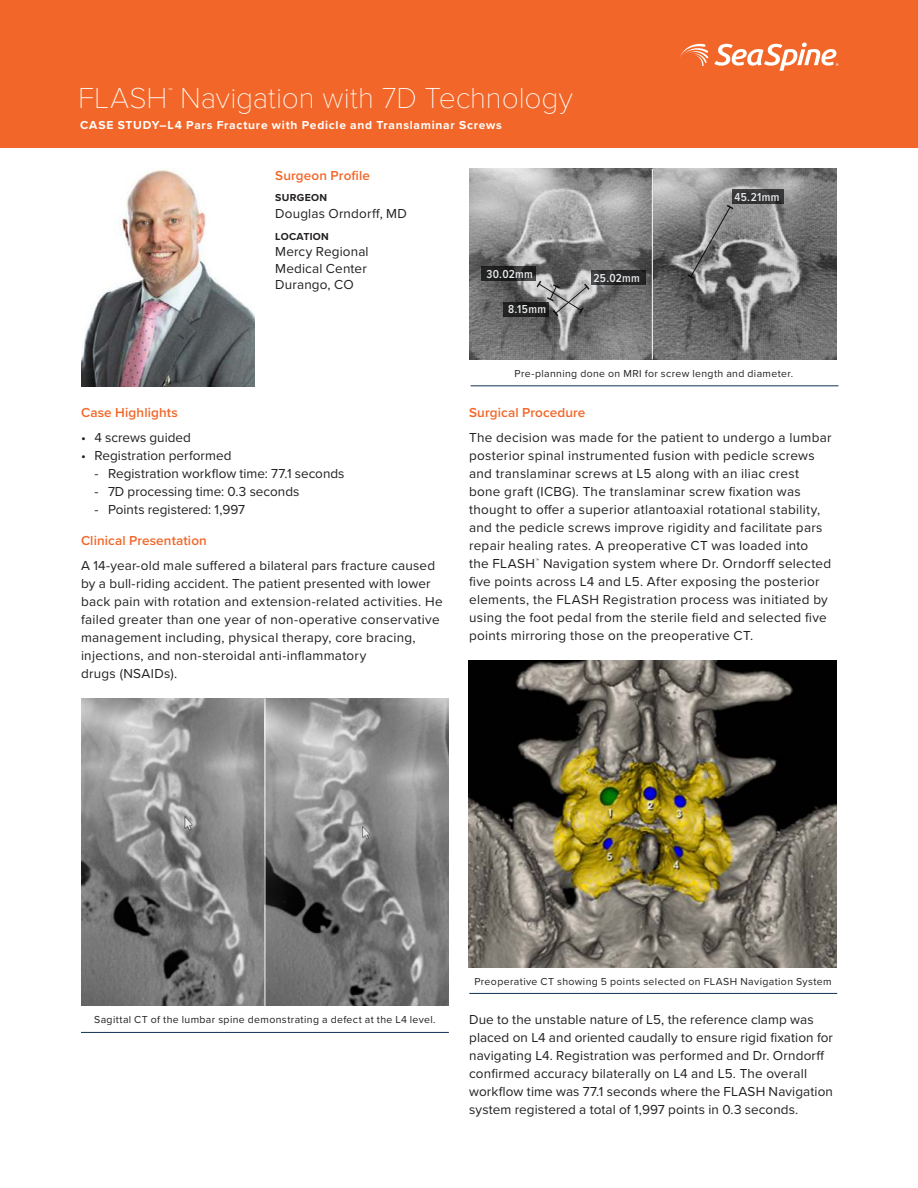
<style>
.page{position:relative;width:918px;height:1188px;background:#fff}
.page>*{position:absolute;margin:0;border:0;box-sizing:border-box;transform-origin:0 0}
.t1{font:100 30px "Proxima Nova T";letter-spacing:-.005em;color:#fff}
.t2{font:13.5px/18px "Proxima Nova";letter-spacing:.02em;color:#221f1f}
.t3{font:600 13.5px "Proxima Nova";letter-spacing:.01em;color:#f26729}
.t4{font:13.5px "Proxima Nova";color:#221f1f}
.t5{font:700 12px "Proxima Nova";letter-spacing:.06em;color:#fff}
.t6{font:600 12px "Proxima Nova Cond";letter-spacing:.03em;color:#e6e7e8}
.t7{font:10.5px "Proxima Nova";letter-spacing:.035em;color:#221f1f}
.t8{font:700 10.5px "Proxima Nova";letter-spacing:.03em;color:#221f1f}
.t9{font:100 8.7px "Proxima Nova T";color:#fff}
</style>
<div class="page">
<div style="left:0;top:0;width:918px;height:148px;background:#f26729"></div>
<svg style="left:680px;top:43px;width:28px;height:23px"></svg>
<svg style="left:714px;top:43px;width:124px;height:28px"></svg>
<img style="left:81px;top:170px;width:174px;height:216px">
<img style="left:469px;top:169px;width:183px;height:190px">
<svg style="left:653px;top:169px;width:183px;height:190px"></svg>
<img style="left:81px;top:698px;width:184px;height:308px">
<svg style="left:266px;top:698px;width:183px;height:308px"></svg>
<hr style="left:81px;top:1032px;width:368px;height:1px;background:#123156">
<hr style="left:471px;top:385px;width:368px;height:1px;background:#123156">
<svg style="left:481px;top:267px;width:54px;height:14px"></svg>
<svg style="left:591px;top:271px;width:54px;height:14px"></svg>
<svg style="left:732px;top:190px;width:52px;height:14px"></svg>
<div style="left:503px;top:302px;width:45px;height:14px;background:#202021"></div>
<svg style="left:535px;top:279px;width:56px;height:39px"></svg>
<svg style="left:686px;top:203px;width:49px;height:77px"></svg>
<img style="left:469px;top:660px;width:368px;height:308px">
<hr style="left:469px;top:993px;width:368px;height:1px;background:#123156">
<h1 class="t1" style="left:78px;top:86px;width:496px">FLASH Navigation with 7D Technology</h1>
<p class="t9" style="left:168px;top:88px;width:5px">™</p>
<p class="t5" style="left:80px;top:120px;width:423px">CASE STUDY–L4 Pars Fracture with Pedicle and Translaminar Screws</p>
<p class="t3" style="left:275px;top:169px;width:96px">Surgeon Profile</p>
<p class="t8" style="left:275px;top:193px;width:54px">SURGEON</p>
<p class="t2" style="left:275px;top:205px;width:133px">Douglas Orndorff, MD</p>
<p class="t8" style="left:275px;top:232px;width:55px">LOCATION</p>
<p class="t2" style="left:275px;top:244px;width:95px;line-height:16.5px">Mercy Regional<br>Medical Center<br>Durango, CO</p>
<p class="t6" style="left:486px;top:269px;width:48px">30.02mm</p>
<p class="t6" style="left:508px;top:304px;width:39px">8.15mm</p>
<p class="t6" style="left:594px;top:273px;width:48px">25.02mm</p>
<p class="t6" style="left:735px;top:192px;width:46px">45.21mm</p>
<p class="t3" style="left:81px;top:407px;width:98px">Case Highlights</p>
<p class="t4" style="left:81px;top:432px;width:112px">• 4 screws guided</p>
<p class="t2" style="left:81px;top:447px;width:152px">• Registration performed</p>
<p class="t2" style="left:95px;top:465px;width:252px">- Registration workflow time: 77.1 seconds</p>
<p class="t4" style="left:95px;top:486px;width:207px">- 7D processing time: 0.3 seconds</p>
<p class="t4" style="left:95px;top:504px;width:152px">- Points registered: 1,997</p>
<p class="t3" style="left:81px;top:535px;width:127px">Clinical Presentation</p>
<p class="t2" style="left:81px;top:557px;width:363px">A 14-year-old male suffered a bilateral pars fracture caused by a bull-riding accident. The patient presented with lower back pain with rotation and extension-related activities. He failed greater than one year of non-operative conservative management including, physical therapy, core bracing, injections, and non-steroidal anti-inflammatory<br>drugs (NSAIDs).</p>
<p class="t7" style="left:515px;top:369px;width:280px">Pre-planning done on MRI for screw length and diameter.</p>
<p class="t3" style="left:469px;top:407px;width:118px">Surgical Procedure</p>
<p class="t2" style="left:469px;top:429px;width:364px">The decision was made for the patient to undergo a lumbar posterior spinal instrumented fusion with pedicle screws and translaminar screws at L5 along with an iliac crest bone graft (ICBG). The translaminar screw fixation was thought to offer a superior atlantoaxial rotational stability, and the pedicle screws improve rigidity and facilitate pars repair healing rates. A preoperative CT was loaded into<br>the FLASH<sup>™</sup> Navigation system where Dr. Orndorff selected five points across L4 and L5. After exposing the posterior elements, the FLASH Registration process was initiated by using the foot pedal from the sterile field and selected five points mirroring those on the preoperative CT.</p>
<p class="t7" style="left:94px;top:1015px;width:343px">Sagittal CT of the lumbar spine demonstrating a defect at the L4 level.</p>
<p class="t7" style="left:474px;top:977px;width:359px">Preoperative CT showing 5 points selected on FLASH Navigation System</p>
<p class="t2" style="left:469px;top:1012px;width:365px">Due to the unstable nature of L5, the reference clamp was placed on L4 and oriented caudally to ensure rigid fixation for navigating L4. Registration was performed and Dr. Orndorff confirmed accuracy bilaterally on L4 and L5. The overall workflow time was 77.1 seconds where the FLASH Navigation system registered a total of 1,997 points in 0.3 seconds.</p>
</div>
